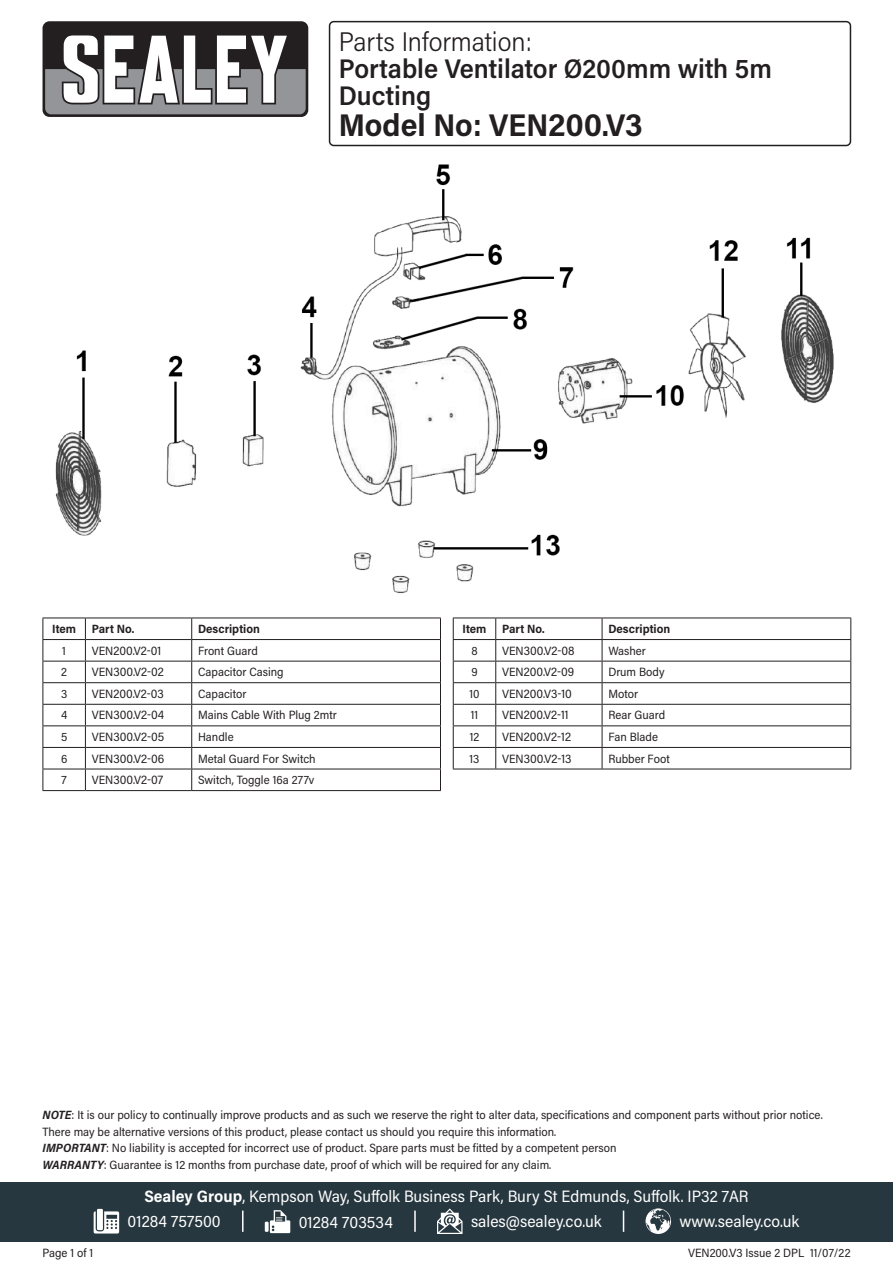
<style>
.page{position:relative;width:893px;height:1263px;background:#fff}
.page>*{position:absolute;margin:0;border:0;box-sizing:border-box;transform-origin:0 0}
.Model_Number{font:700 31.5px "Acumin Pro Semi Cond";color:#231f20}
.Product_Description{font:600 27px/27px "Acumin Pro Semi Cond";color:#231f20}
.Parts_Information{font:300 27px "Acumin Pro Semi Cond";color:#231f20}
.Address{font:16.5px "Acumin Pro Semi Cond";color:#fff}
.Contact_Info{font:16.5px "Acumin Pro Semi Cond";color:#fff}
.Disclaimer{font:12px/16.5px "Acumin Pro Semi Cond";color:#231f20}
.Part_No__Body{font:12px "Acumin Pro Semi Cond";color:#231f20}
.Table_Body{font:12px "Acumin Pro Semi Cond";color:#231f20}
.Part_Description_HDR{font:700 12px "Acumin Pro Semi Cond";color:#231f20}
.Document_Info{font:12px "Acumin Pro Semi Cond";color:#231f20}
.Item_Body{font:12px "Acumin Pro Semi Cond";letter-spacing:.005em;color:#231f20}
.Item_HDR{font:700 12px "Acumin Pro Semi Cond";letter-spacing:-.005em;color:#231f20}
.s1{font-weight:700;font-style:italic}
.s2{font-weight:700}
</style>
<div class="page">
<div style="left:43px;top:21px;width:265px;height:96px;background:#231f20;border-radius:7px"></div>
<svg style="left:45px;top:35px;width:261px;height:79px"></svg>
<div style="left:0;top:1182px;width:893px;height:60px;background:#27373f"></div>
<svg style="left:94px;top:1211px;width:25px;height:22px"></svg>
<div style="left:97px;top:1209px;width:6px;height:21px;background:#fff"></div>
<svg style="left:265px;top:1222px;width:4px;height:10px"></svg>
<svg style="left:270px;top:1210px;width:20px;height:23px"></svg>
<svg style="left:437px;top:1208px;width:25px;height:26px"></svg>
<svg style="left:645px;top:1208px;width:26px;height:26px"></svg>
<hr style="left:242px;top:1210px;width:2px;height:22px;background:#fff">
<svg style="left:623px;top:1210px;width:1px;height:22px"></svg>
<hr style="left:414px;top:1210px;width:2px;height:22px;background:#fff">
<div style="left:329px;top:21px;width:522px;height:125px;border:2px solid #231f20;border-radius:4px"></div>
<hr style="left:43px;top:618px;width:42px;height:1px;background:#231f20">
<hr style="left:85px;top:618px;width:107px;height:1px;background:#231f20">
<hr style="left:192px;top:618px;width:249px;height:1px;background:#231f20">
<hr style="left:43px;top:639px;width:42px;height:1px;background:#231f20">
<hr style="left:85px;top:639px;width:107px;height:1px;background:#231f20">
<hr style="left:192px;top:639px;width:249px;height:1px;background:#231f20">
<hr style="left:43px;top:661px;width:42px;height:1px;background:#231f20">
<hr style="left:85px;top:661px;width:107px;height:1px;background:#231f20">
<hr style="left:192px;top:661px;width:249px;height:1px;background:#231f20">
<hr style="left:43px;top:682px;width:42px;height:1px;background:#231f20">
<hr style="left:85px;top:682px;width:107px;height:1px;background:#231f20">
<hr style="left:192px;top:682px;width:249px;height:1px;background:#231f20">
<hr style="left:43px;top:704px;width:42px;height:1px;background:#231f20">
<hr style="left:85px;top:704px;width:107px;height:1px;background:#231f20">
<hr style="left:192px;top:704px;width:249px;height:1px;background:#231f20">
<hr style="left:43px;top:725px;width:42px;height:1px;background:#231f20">
<hr style="left:85px;top:725px;width:107px;height:1px;background:#231f20">
<hr style="left:192px;top:725px;width:249px;height:1px;background:#231f20">
<hr style="left:43px;top:747px;width:42px;height:1px;background:#231f20">
<hr style="left:85px;top:747px;width:107px;height:1px;background:#231f20">
<hr style="left:192px;top:747px;width:249px;height:1px;background:#231f20">
<hr style="left:43px;top:769px;width:42px;height:1px;background:#231f20">
<svg style="left:43px;top:618px;width:1px;height:172px"></svg>
<hr style="left:85px;top:769px;width:107px;height:1px;background:#231f20">
<svg style="left:85px;top:618px;width:1px;height:172px"></svg>
<hr style="left:192px;top:769px;width:249px;height:1px;background:#231f20">
<svg style="left:191px;top:618px;width:1px;height:172px"></svg>
<svg style="left:440px;top:618px;width:1px;height:172px"></svg>
<hr style="left:43px;top:790px;width:42px;height:1px;background:#231f20">
<hr style="left:85px;top:790px;width:107px;height:1px;background:#231f20">
<hr style="left:192px;top:790px;width:249px;height:1px;background:#231f20">
<hr style="left:453px;top:618px;width:43px;height:1px;background:#231f20">
<hr style="left:496px;top:618px;width:106px;height:1px;background:#231f20">
<hr style="left:602px;top:618px;width:249px;height:1px;background:#231f20">
<hr style="left:453px;top:639px;width:43px;height:1px;background:#231f20">
<hr style="left:496px;top:639px;width:106px;height:1px;background:#231f20">
<hr style="left:602px;top:639px;width:249px;height:1px;background:#231f20">
<hr style="left:453px;top:661px;width:43px;height:1px;background:#231f20">
<hr style="left:496px;top:661px;width:106px;height:1px;background:#231f20">
<hr style="left:602px;top:661px;width:249px;height:1px;background:#231f20">
<hr style="left:453px;top:682px;width:43px;height:1px;background:#231f20">
<hr style="left:496px;top:682px;width:106px;height:1px;background:#231f20">
<hr style="left:602px;top:682px;width:249px;height:1px;background:#231f20">
<hr style="left:453px;top:704px;width:43px;height:1px;background:#231f20">
<hr style="left:496px;top:704px;width:106px;height:1px;background:#231f20">
<hr style="left:602px;top:704px;width:249px;height:1px;background:#231f20">
<hr style="left:453px;top:725px;width:43px;height:1px;background:#231f20">
<hr style="left:496px;top:725px;width:106px;height:1px;background:#231f20">
<hr style="left:602px;top:725px;width:249px;height:1px;background:#231f20">
<hr style="left:453px;top:747px;width:43px;height:1px;background:#231f20">
<svg style="left:453px;top:618px;width:1px;height:151px"></svg>
<hr style="left:496px;top:747px;width:106px;height:1px;background:#231f20">
<svg style="left:495px;top:618px;width:1px;height:151px"></svg>
<hr style="left:602px;top:747px;width:249px;height:1px;background:#231f20">
<svg style="left:602px;top:618px;width:1px;height:151px"></svg>
<svg style="left:850px;top:618px;width:1px;height:151px"></svg>
<hr style="left:453px;top:769px;width:43px;height:1px;background:#231f20">
<hr style="left:496px;top:769px;width:106px;height:1px;background:#231f20">
<hr style="left:602px;top:769px;width:249px;height:1px;background:#231f20">
<img style="left:55px;top:164px;width:779px;height:429px">
<p class="Parts_Information" style="left:339px;top:23px;width:195px">Parts Information:</p>
<p class="Product_Description" style="left:339px;top:54px;width:435px">Portable Ventilator Ø200mm with 5m<br>Ducting</p>
<p class="Model_Number" style="left:339px;top:103px;width:305px">Model No: VEN200.V3</p>
<p class="Item_HDR" style="left:52px;top:620px;width:25px">Item</p>
<p class="Part_Description_HDR" style="left:92px;top:620px;width:44px">Part No.</p>
<p class="Part_Description_HDR" style="left:198px;top:620px;width:63px">Description</p>
<p class="Item_Body" style="left:62px;top:642px;width:5px">1</p>
<p class="Part_No__Body" style="left:92px;top:642px;width:71px">VEN200.V2-01</p>
<p class="Table_Body" style="left:198px;top:642px;width:61px">Front Guard</p>
<p class="Item_Body" style="left:61px;top:664px;width:7px">2</p>
<p class="Part_No__Body" style="left:92px;top:664px;width:74px">VEN300.V2-02</p>
<p class="Table_Body" style="left:198px;top:664px;width:87px">Capacitor Casing</p>
<p class="Item_Body" style="left:61px;top:685px;width:8px">3</p>
<p class="Part_No__Body" style="left:92px;top:685px;width:74px">VEN200.V2-03</p>
<p class="Table_Body" style="left:198px;top:685px;width:50px">Capacitor</p>
<p class="Item_Body" style="left:61px;top:707px;width:8px">4</p>
<p class="Part_No__Body" style="left:92px;top:707px;width:74px">VEN300.V2-04</p>
<p class="Table_Body" style="left:198px;top:707px;width:140px">Mains Cable With Plug 2mtr</p>
<p class="Item_Body" style="left:61px;top:728px;width:8px">5</p>
<p class="Part_No__Body" style="left:92px;top:728px;width:74px">VEN300.V2-05</p>
<p class="Table_Body" style="left:198px;top:728px;width:37px">Handle</p>
<p class="Item_Body" style="left:61px;top:750px;width:8px">6</p>
<p class="Part_No__Body" style="left:92px;top:750px;width:74px">VEN300.V2-06</p>
<p class="Table_Body" style="left:198px;top:750px;width:119px">Metal Guard For Switch</p>
<p class="Item_Body" style="left:62px;top:772px;width:7px">7</p>
<p class="Part_No__Body" style="left:92px;top:772px;width:73px">VEN300.V2-07</p>
<p class="Table_Body" style="left:198px;top:772px;width:118px">Switch, Toggle 16a 277v</p>
<p class="Item_HDR" style="left:463px;top:620px;width:25px">Item</p>
<p class="Part_Description_HDR" style="left:502px;top:620px;width:44px">Part No.</p>
<p class="Part_Description_HDR" style="left:608px;top:620px;width:63px">Description</p>
<p class="Item_Body" style="left:471px;top:642px;width:8px">8</p>
<p class="Part_No__Body" style="left:502px;top:642px;width:74px">VEN300.V2-08</p>
<p class="Table_Body" style="left:608px;top:642px;width:39px">Washer</p>
<p class="Item_Body" style="left:471px;top:664px;width:8px">9</p>
<p class="Part_No__Body" style="left:502px;top:664px;width:74px">VEN200.V2-09</p>
<p class="Table_Body" style="left:608px;top:664px;width:58px">Drum Body</p>
<p class="Item_Body" style="left:469px;top:685px;width:12px">10</p>
<p class="Part_No__Body" style="left:502px;top:685px;width:71px">VEN200.V3-10</p>
<p class="Table_Body" style="left:608px;top:685px;width:31px">Motor</p>
<p class="Item_Body" style="left:471px;top:707px;width:9px">11</p>
<p class="Part_No__Body" style="left:502px;top:707px;width:68px">VEN200.V2-11</p>
<p class="Table_Body" style="left:608px;top:707px;width:58px">Rear Guard</p>
<p class="Item_Body" style="left:470px;top:728px;width:11px">12</p>
<p class="Part_No__Body" style="left:502px;top:728px;width:70px">VEN200.V2-12</p>
<p class="Table_Body" style="left:608px;top:728px;width:51px">Fan Blade</p>
<p class="Item_Body" style="left:469px;top:750px;width:11px">13</p>
<p class="Part_No__Body" style="left:502px;top:750px;width:71px">VEN300.V2-13</p>
<p class="Table_Body" style="left:608px;top:750px;width:63px">Rubber Foot</p>
<p class="Disclaimer" style="left:43px;top:1106px;width:782px"><span class="s1">NOTE</span>: It is our policy to continually improve products and as such we reserve the right to alter data, specifications and component parts without prior notice.<br>There may be alternative versions of this product, please contact us should you require this information.</p>
<p class="Disclaimer" style="left:43px;top:1139px;width:575px"><span class="s1">IMPORTANT</span>: No liability is accepted for incorrect use of product. Spare parts must be fitted by a competent person</p>
<p class="Disclaimer" style="left:43px;top:1156px;width:510px"><span class="s1">WARRANTY</span>: Guarantee is 12 months from purchase date, proof of which will be required for any claim.</p>
<p class="Document_Info" style="left:43px;top:1244px;width:52px">Page 1 of 1</p>
<p class="Address" style="left:144px;top:1185px;width:606px"><span class="s2">Sealey Group</span>, Kempson Way, Suffolk Business Park, Bury St Edmunds, Suffolk. IP32 7AR</p>
<p class="Contact_Info" style="left:128px;top:1210px;width:95px">01284 757500</p>
<p class="Contact_Info" style="left:299px;top:1210px;width:96px">01284 703534</p>
<p class="Contact_Info" style="left:471px;top:1210px;width:132px">sales@sealey.co.uk</p>
<p class="Contact_Info" style="left:680px;top:1210px;width:121px">www.sealey.co.uk</p>
<p class="Document_Info" style="left:688px;top:1244px;width:164px">VEN200.V3 Issue 2 DPL 11/07/22</p>
</div>
